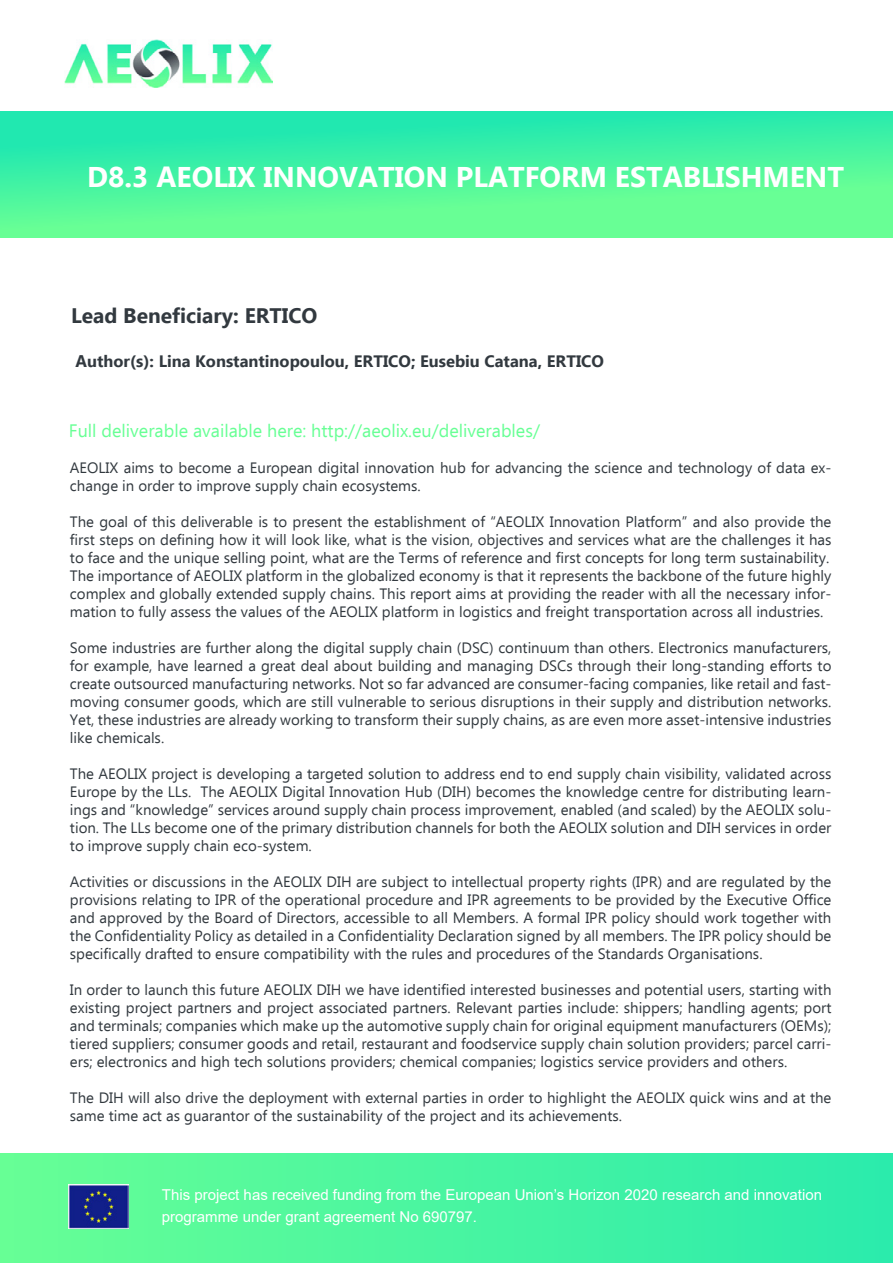
<style>
.page{position:relative;width:893px;height:1263px;background:#fff}
.page>*{position:absolute;margin:0;border:0;box-sizing:border-box;transform-origin:0 0}
.t1{font:700 28.5px "Ebrima";color:#fff}
.t2{font:700 21px "Ebrima";color:#32393f}
.t3{font:18px "Ebrima";color:#68ff95}
.t4{font:700 16.5px "Ebrima";color:#32393f}
.t5{font:15px/18px "Ebrima";color:#32393f;text-align:justify}
.t6{font:15px/21.6px "Arial";color:#fff}
</style>
<div class="page">
<div style="left:0;top:1153px;width:893px;height:110px;background:linear-gradient(to right,#68ff96,#2aebac)"></div>
<img style="left:69px;top:1185px;width:60px;height:44px">
<img style="left:64px;top:40px;width:208px;height:47px">
<svg style="left:0;top:112px;width:893px;height:125px;background:#48f4a0"></svg>
<h1 class="t1" style="left:87px;top:156px;width:289px">D8.3 AEOLIX Innovatio</h1>
<h1 class="t1" style="left:426px;top:156px;width:238px">n Platform Establi</h1>
<h1 class="t1" style="left:725px;top:156px;width:115px">shment</h1>
<h2 class="t2" style="left:71px;top:300px;width:248px">Lead Beneficiary: ERTICO</h2>
<p class="t4" style="left:76px;top:349px;width:530px">Author(s): Lina Konstantinopoulou, ERTICO; Eusebiu Catana, ERTICO</p>
<p class="t3" style="left:69px;top:418px;width:473px">Full deliverable available here: http://aeolix.eu/deliverables/</p>
<p class="t5" style="left:70px;top:459px;width:763px">AEOLIX aims to become a European digital innovation hub for advancing the science and technology of data ex&shy;change in order to improve supply chain ecosystems.</p>
<p class="t5" style="left:70px;top:513px;width:763px;text-align:left">The goal of this deliverable is to present the establishment of “AEOLIX Innovation Platform” and also provide the first steps on defining how it will look like, what is the vision, objectives and services what are the challenges it has to face and the unique selling point, what are the Terms of reference and first concepts for long term sustainability.<br>The importance of AEOLIX platform in the globalized economy is that it represents the backbone of the future highly complex and globally extended supply chains. This report aims at providing the reader with all the necessary infor&shy;mation to fully assess the values of the AEOLIX platform in logistics and freight transportation across all industries.</p>
<p class="t5" style="left:70px;top:639px;width:763px">Some industries are further along the digital supply chain (DSC) continuum than others. Electronics manufacturers, for example, have learned a great deal about building and managing DSCs through their long-standing efforts to create outsourced manufacturing networks. Not so far advanced are consumer-facing companies, like retail and fast&shy;moving consumer goods, which are still vulnerable to serious disruptions in their supply and distribution networks.<br>Yet, these industries are already working to transform their supply chains, as are even more asset-intensive industries like chemicals.</p>
<p class="t5" style="left:70px;top:765px;width:763px">The AEOLIX project is developing a targeted solution to address end to end supply chain visibility, validated across Europe by the LLs. The AEOLIX Digital Innovation Hub (DIH) becomes the knowledge centre for distributing learn&shy;ings and “knowledge” services around supply chain process improvement, enabled (and scaled) by the AEOLIX solu&shy;tion. The LLs become one of the primary distribution channels for both the AEOLIX solution and DIH services in order to improve supply chain eco-system.</p>
<p class="t5" style="left:70px;top:873px;width:763px">Activities or discussions in the AEOLIX DIH are subject to intellectual property rights (IPR) and are regulated by the provisions relating to IPR of the operational procedure and IPR agreements to be provided by the Executive Office and approved by the Board of Directors, accessible to all Members. A formal IPR policy should work together with the Confidentiality Policy as detailed in a Confidentiality Declaration signed by all members. The IPR policy should be specifically drafted to ensure compatibility with the rules and procedures of the Standards Organisations.</p>
<p class="t5" style="left:70px;top:981px;width:763px">In order to launch this future AEOLIX DIH we have identified interested businesses and potential users, starting with existing project partners and project associated partners. Relevant parties include: shippers; handling agents; port and terminals; companies which make up the automotive supply chain for original equipment manufacturers (OEMs); tiered suppliers; consumer goods and retail, restaurant and foodservice supply chain solution providers; parcel carri&shy;ers; electronics and high tech solutions providers; chemical companies; logistics service providers and others.</p>
<p class="t5" style="left:70px;top:1089px;width:763px">The DIH will also drive the deployment with external parties in order to highlight the AEOLIX quick wins and at the same time act as guarantor of the sustainability of the project and its achievements.</p>
<p class="t6" style="left:162px;top:1184px;width:662px">This project has received funding from the European Union’s Horizon 2020 research and innovation programme under grant agreement No 690797.</p>
</div>
